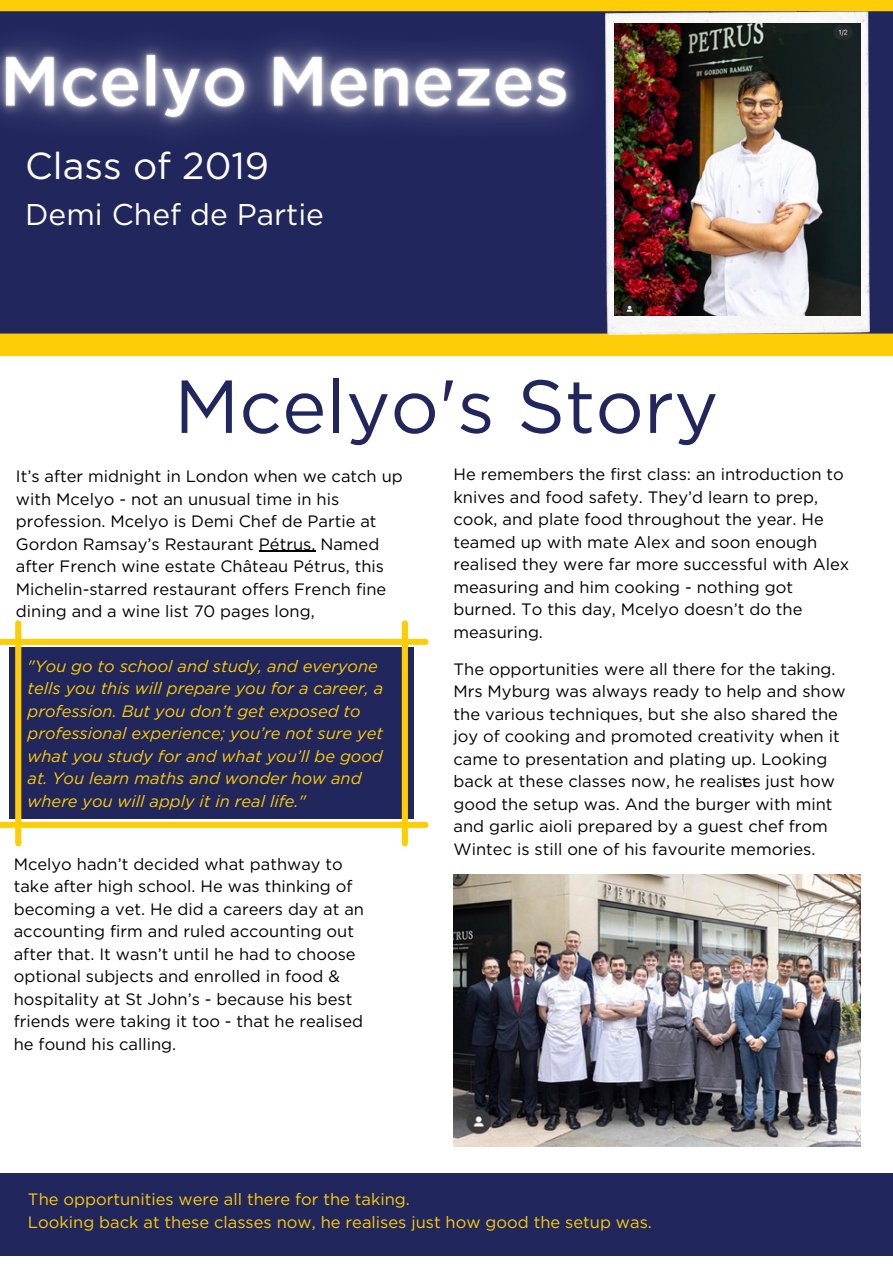
<style>
.page{position:relative;width:893px;height:1264px;background:#fff}
.page>*{position:absolute;margin:0;border:0;box-sizing:border-box;transform-origin:0 0}
.t1{font:75px "Gotham";color:#21265d}
.t2{font:37.5px "Gotham";color:#fff}
.t3{font:30px "Gotham";color:#fff}
.t4{font:16.5px/22.5px "Gotham";color:#000}
.t5{font:italic 16.5px/22.5px "Gotham";color:#fdcd07}
.t6{font:16.5px "Gotham";color:#fdcd07}
.t7{font:15px "Canva Sans";color:#000}
</style>
<div class="page">
<div style="left:0;top:11px;width:892px;height:322px;background:#21265d"></div>
<div style="left:0;top:0;width:892px;height:11px;background:#fdcd07"></div>
<div style="left:0;top:333px;width:892px;height:23px;background:#fdcd07"></div>
<div style="left:0;top:1173px;width:892px;height:82px;background:#21265d"></div>
<img style="left:605px;top:11px;width:264px;height:323px">
<svg style="left:0;top:620px;width:428px;height:226px;fill:#21265d"></svg>
<img style="left:614px;top:24px;width:246px;height:291px">
<img style="left:453px;top:874px;width:407px;height:272px">
<img style="left:0;top:11px;width:641px;height:181px">
<hr style="left:259px;top:551px;width:56px;height:1px;background:#000">
<p class="t2" style="left:25px;top:148px;width:245px">Class of 2019</p>
<p class="t3" style="left:25px;top:201px;width:300px">Demi Chef de Partie</p>
<p class="t1" style="left:174px;top:373px;width:545px">Mcelyo's Story</p>
<p class="t4" style="left:16px;top:466px;width:388px">It’s after midnight in London when we catch up with Mcelyo - not an unusual time in his profession. Mcelyo is Demi Chef de Partie at Gordon Ramsay’s Restaurant Pétrus. Named after French wine estate Château Pétrus, this Michelin-starred restaurant offers French fine dining and a wine list 70 pages long,</p>
<p class="t5" style="left:28px;top:654px;width:357px">"You go to school and study, and everyone tells you this will prepare you for a career, a profession. But you don’t get exposed to professional experience; you’re not sure yet what you study for and what you’ll be good at. You learn maths and wonder how and where you will apply it in real life."</p>
<p class="t4" style="left:14px;top:853px;width:352px">Mcelyo hadn’t decided what pathway to take after high school. He was thinking of becoming a vet. He did a careers day at an accounting firm and ruled accounting out after that. It wasn’t until he had to choose optional subjects and enrolled in food &amp; hospitality at St John’s - because his best friends were taking it too - that he realised he found his calling.</p>
<p class="t4" style="left:453px;top:464px;width:397px">He remembers the first class: an introduction to knives and food safety. They’d learn to prep, cook, and plate food throughout the year. He teamed up with mate Alex and soon enough realised they were far more successful with Alex measuring and him cooking - nothing got burned. To this day, Mcelyo doesn’t do the measuring.</p>
<p class="t4" style="left:453px;top:658px;width:393px">The opportunities were all there for the taking.<br>Mrs Myburg was always ready to help and show the various techniques, but she also shared the joy of cooking and promoted creativity when it came to presentation and plating up. Looking back at these classes now, he realises just how good the setup was. And the burger with mint and garlic aioli prepared by a guest chef from Wintec is still one of his favourite memories.</p>
<p class="t7" style="left:741px;top:771px;width:8px">t</p>
<p class="t6" style="left:28px;top:1192px;width:383px">The opportunities were all there for the taking.</p>
<p class="t6" style="left:28px;top:1214px;width:625px">Looking back at these classes now, he realises just how good the setup was.</p>
</div>
